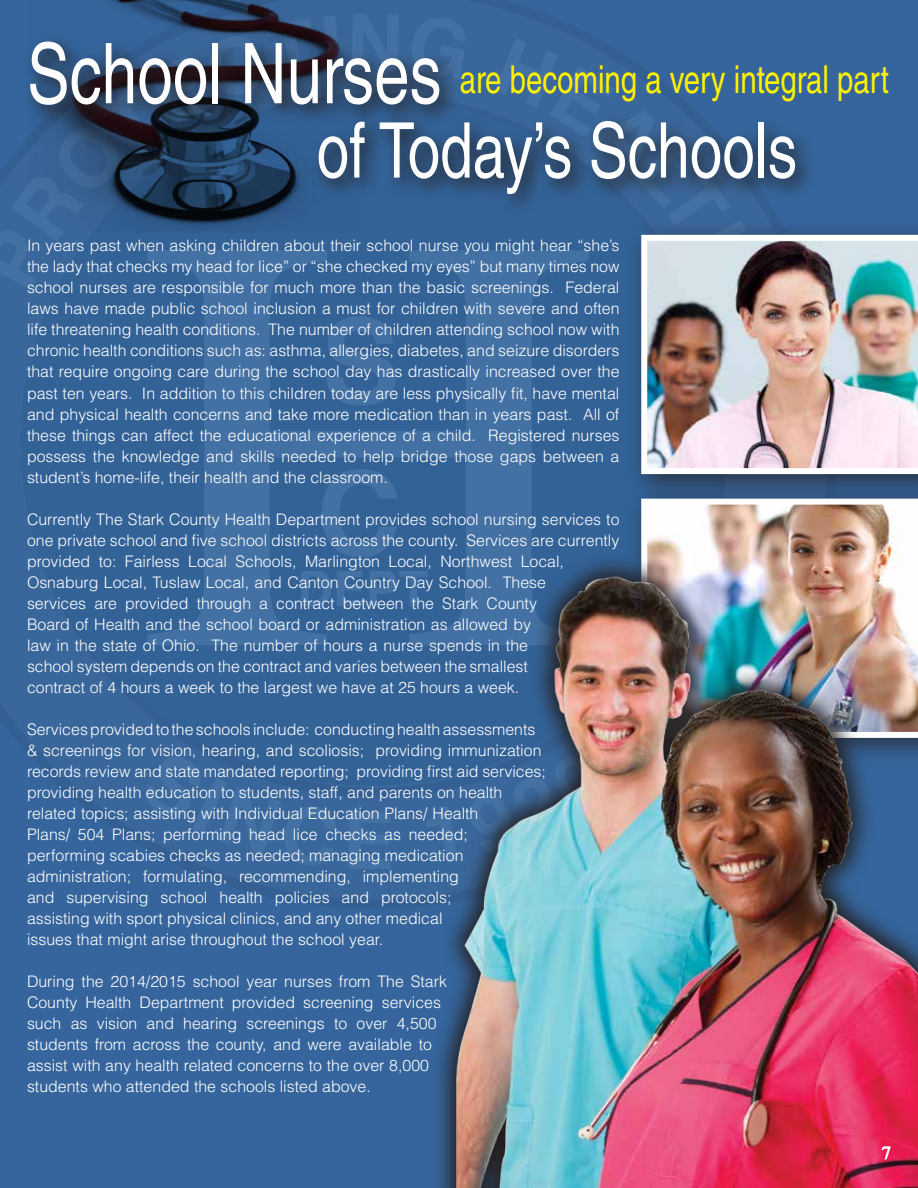
<style>
.page{position:relative;width:918px;height:1188px;background:#35659c}
.page>*{position:absolute;margin:0;border:0;box-sizing:border-box;transform-origin:0 0}
.t1{font:596.85px "Times";color:#fff;scale:1.08 1}
.t2{font:700 117.45px/151.8px "Helvetica";color:#fff}
.t3{font:76.8px "Helvetica LT Std";color:#fff;scale:.76 1}
.t4{font:700 48.9px "Helvetica";color:#fff}
.t5{font:38.55px "Helvetica LT Std";color:#fff200;scale:.76 1}
.t6{font:18px "Times";color:#fff}
.t7{font:300 15.9px/21px "Helvetica LT Std";color:#fff}
.s1{font-size:83.85px;color:#fff}
</style>
<div class="page">
<div style="left:20px;top:98px;width:702px;height:688px;background:#336297;border-radius:50%"></div>
<img style="left:27px;top:0;width:278px;height:232px">
<svg style="left:27px;top:34px;width:433px;height:92px"></svg>
<svg style="left:314px;top:114px;width:496px;height:85px"></svg>
<div style="left:625px;top:219px;width:293px;height:284px;background:#231f20;opacity:.75"></div>
<img style="left:641px;top:235px;width:277px;height:239px">
<div style="left:625px;top:482px;width:293px;height:285px;background:#231f20;opacity:.75"></div>
<img style="left:641px;top:499px;width:277px;height:53px">
<svg style="left:438px;top:552px;width:480px;height:636px"></svg>
<img style="left:456px;top:560px;width:462px;height:628px">
<svg style="left:882px;top:1146px;width:9px;height:13px"></svg>
<svg style="left:27px;top:225px;width:24px;height:7px"></svg>
<svg style="left:98px;top:15px;width:242px;height:142px"></svg>
<svg style="left:352px;top:34px;width:47px;height:37px"></svg>
<svg style="left:408px;top:34px;width:52px;height:47px"></svg>
<svg style="left:495px;top:114px;width:236px;height:125px"></svg>
<svg style="left:438px;top:806px;width:20px;height:59px"></svg>
<svg style="left:465px;top:790px;width:54px;height:66px"></svg>
<h3 class="t5" style="left:27px;top:58px;width:1136px"><span class="s1">School Nurses</span> are becoming a very integral part</h3>
<h3 class="t3" style="left:317px;top:106px;width:634px">of Today’s Schools</h3>
<p class="t7" style="left:27px;top:235px;width:594px;text-align:justify">In years past when asking children about their school nurse you might hear “she’s the lady that checks my head for lice” or “she checked my eyes” but many times now school nurses are responsible for much more than the basic screenings. Federal laws have made public school inclusion a must for children with severe and often life threatening health conditions. The number of children attending school now with chronic health conditions such as: asthma, allergies, diabetes, and seizure disorders that require ongoing care during the school day has drastically increased over the past ten years. In addition to this children today are less physically fit, have mental and physical health concerns and take more medication than in years past. All of these things can affect the educational experience of a child. Registered nurses possess the knowledge and skills needed to help bridge those gaps between a student’s home-life, their health and the classroom.</p>
<p class="t7" style="left:27px;top:508px;width:594px">Currently The Stark County Health Department provides school nursing services to one private school and five school districts across the county. Services are currently provided to: Fairless Local Schools, Marlington Local, Northwest Local, Osnaburg Local, Tuslaw Local, and Canton Country Day School. These<br>services are provided through a contract between the Stark County<br>Board of Health and the school board or administration as allowed by<br>law in the state of Ohio. The number of hours a nurse spends in the<br>school system depends on the contract and varies between the smallest<br>contract of 4 hours a week to the largest we have at 25 hours a week.</p>
<p class="t7" style="left:27px;top:718px;width:520px">Services provided to the schools include: conducting health assessments &amp; screenings for vision, hearing, and scoliosis; providing immunization records review and state mandated reporting; providing first aid services; providing health education to students, staff, and parents on health related topics; assisting with Individual Education Plans/ Health<br>Plans/ 504 Plans; performing head lice checks as needed; performing scabies checks as needed; managing medication administration; formulating, recommending, implementing<br>and supervising school health policies and protocols;<br>assisting with sport physical clinics, and any other medical<br>issues that might arise throughout the school year.</p>
<p class="t7" style="left:27px;top:970px;width:422px">During the 2014/2015 school year nurses from The Stark County Health Department provided screening services such as vision and hearing screenings to over 4,500 students from across the county, and were available to assist with any health related concerns to the over 8,000 students who attended the schools listed above.</p>
<h1 class="t1" style="left:137px;top:-113px;width:434px">H</h1>
<h2 class="t2" style="left:317px;top:288px;width:86px">S<br>C</h2>
<h3 class="t4" style="left:298px;top:549px;width:132px">DEPT</h3>
<p class="t6" style="left:882px;top:1136px;width:10px">7</p>
</div>
